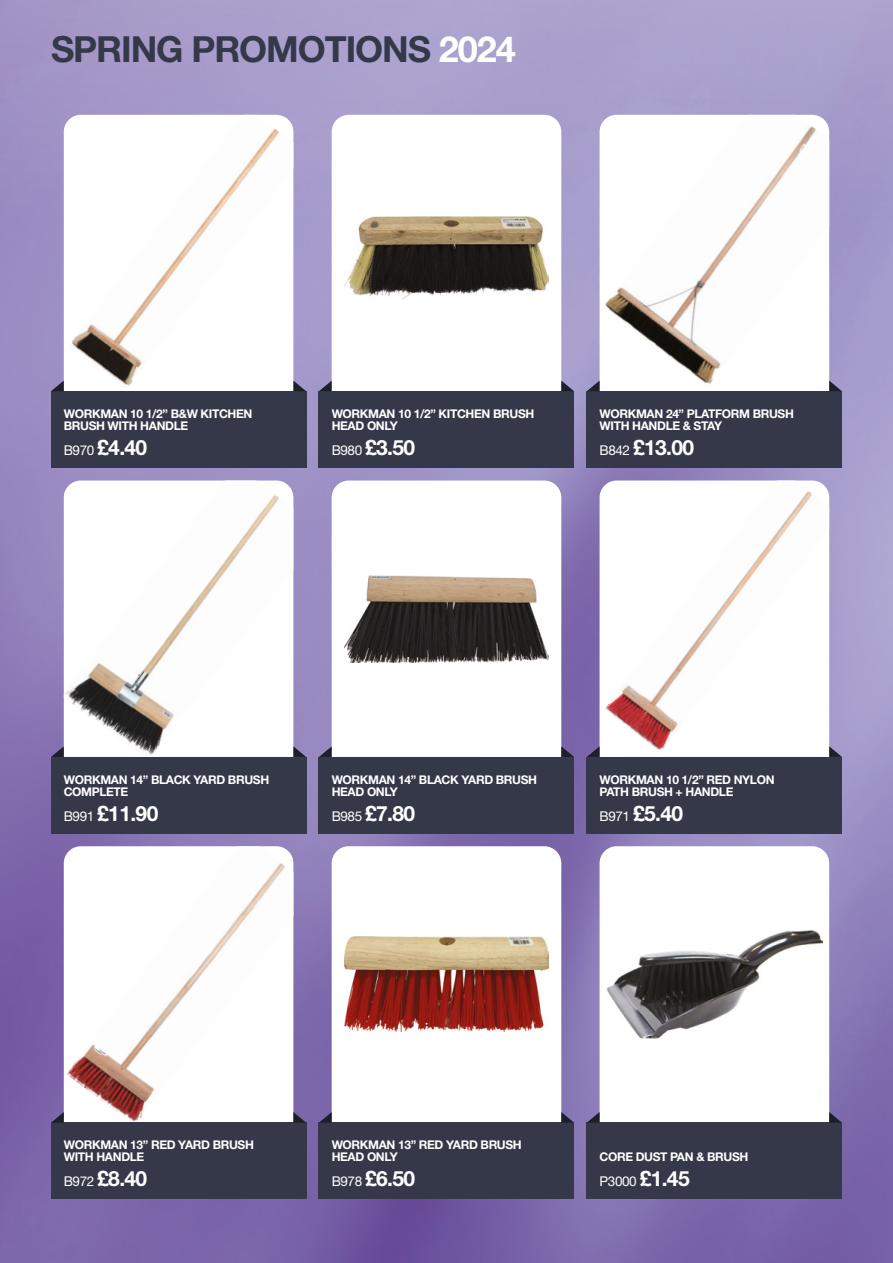
<style>
.page{position:relative;width:893px;height:1263px;background:#fff}
.page>*{position:absolute;margin:0;border:0;box-sizing:border-box;transform-origin:0 0}
.t1{font:700 36px "Helvetica Neue";letter-spacing:-.03em;color:#343848}
.t2{font:700 21px "Helvetica Neue";letter-spacing:-.03em;color:#fff}
.t3{font:13.5px "Helvetica Neue";letter-spacing:-.03em;color:#fff}
.t4{font:700 12px/12px "Helvetica Neue";letter-spacing:-.03em;color:#fff}
.s1{color:#fff}
.s2{font-weight:400;font-size:13.5px}
.s3{font-weight:700;font-size:21px}
</style>
<div class="page">
<img style="left:0;top:0;width:893px;height:1263px">
<svg style="left:64px;top:115px;width:229px;height:276px"></svg>
<img style="left:69px;top:115px;width:224px;height:274px">
<div style="left:51px;top:391px;width:255px;height:77px;background:#343848"></div>
<svg style="left:293px;top:381px;width:13px;height:10px"></svg>
<svg style="left:51px;top:381px;width:13px;height:10px"></svg>
<svg style="left:332px;top:846px;width:229px;height:277px"></svg>
<img style="left:344px;top:937px;width:205px;height:95px">
<div style="left:319px;top:1123px;width:255px;height:76px;background:#343848"></div>
<svg style="left:561px;top:1112px;width:13px;height:11px"></svg>
<svg style="left:319px;top:1112px;width:13px;height:11px"></svg>
<svg style="left:600px;top:115px;width:229px;height:276px"></svg>
<img style="left:603px;top:115px;width:226px;height:272px">
<div style="left:587px;top:391px;width:255px;height:77px;background:#343848"></div>
<svg style="left:829px;top:381px;width:13px;height:10px"></svg>
<svg style="left:587px;top:381px;width:13px;height:10px"></svg>
<svg style="left:332px;top:115px;width:229px;height:276px"></svg>
<img style="left:344px;top:211px;width:205px;height:88px">
<div style="left:319px;top:391px;width:255px;height:77px;background:#343848"></div>
<svg style="left:561px;top:381px;width:13px;height:10px"></svg>
<svg style="left:319px;top:381px;width:13px;height:10px"></svg>
<img style="left:64px;top:480px;width:229px;height:277px">
<div style="left:51px;top:757px;width:255px;height:76px;background:#343848"></div>
<svg style="left:293px;top:746px;width:13px;height:11px"></svg>
<svg style="left:51px;top:746px;width:13px;height:11px"></svg>
<svg style="left:600px;top:480px;width:229px;height:277px"></svg>
<img style="left:604px;top:480px;width:225px;height:273px">
<div style="left:587px;top:757px;width:255px;height:76px;background:#343848"></div>
<svg style="left:829px;top:746px;width:13px;height:11px"></svg>
<svg style="left:587px;top:746px;width:13px;height:11px"></svg>
<img style="left:66px;top:846px;width:227px;height:277px">
<div style="left:51px;top:1123px;width:255px;height:76px;background:#343848"></div>
<svg style="left:293px;top:1112px;width:13px;height:11px"></svg>
<svg style="left:51px;top:1112px;width:13px;height:11px"></svg>
<svg style="left:332px;top:480px;width:229px;height:277px"></svg>
<img style="left:344px;top:575px;width:205px;height:87px">
<div style="left:319px;top:757px;width:255px;height:76px;background:#343848"></div>
<svg style="left:561px;top:746px;width:13px;height:11px"></svg>
<svg style="left:319px;top:746px;width:13px;height:11px"></svg>
<svg style="left:600px;top:846px;width:229px;height:277px"></svg>
<img style="left:606px;top:930px;width:216px;height:109px">
<div style="left:587px;top:1123px;width:255px;height:76px;background:#343848"></div>
<svg style="left:829px;top:1112px;width:13px;height:11px"></svg>
<svg style="left:587px;top:1112px;width:13px;height:11px"></svg>
<h1 class="t1" style="left:51px;top:27px;width:466px">SPRING PROMOTIONS <span class="s1">2024</span></h1>
<p class="t4" style="left:64px;top:407px;width:190px">WORKMAN 10 1/2” B&amp;W KITCHEN<br>BRUSH WITH HANDLE</p>
<h2 class="t2" style="left:64px;top:434px;width:85px"><span class="s2">B970</span> £4.40</h2>
<p class="t4" style="left:332px;top:407px;width:204px">WORKMAN 10 1/2” KITCHEN BRUSH<br>HEAD ONLY</p>
<h2 class="t2" style="left:332px;top:434px;width:85px"><span class="s2">B980</span> £3.50</h2>
<p class="t4" style="left:600px;top:407px;width:196px">WORKMAN 24” PLATFORM BRUSH<br>WITH HANDLE &amp; STAY</p>
<h2 class="t2" style="left:600px;top:434px;width:96px"><span class="s2">B842</span> £13.00</h2>
<p class="t4" style="left:64px;top:773px;width:207px">WORKMAN 14” BLACK YARD BRUSH<br>COMPLETE</p>
<h2 class="t2" style="left:64px;top:800px;width:96px"><span class="s2">B991</span> £11.90</h2>
<p class="t4" style="left:332px;top:773px;width:207px">WORKMAN 14” BLACK YARD BRUSH<br>HEAD ONLY</p>
<h2 class="t2" style="left:332px;top:800px;width:85px"><span class="s2">B985</span> £7.80</h2>
<p class="t4" style="left:600px;top:773px;width:176px">WORKMAN 10 1/2” RED NYLON<br>PATH BRUSH + HANDLE</p>
<h2 class="t2" style="left:600px;top:800px;width:85px"><span class="s2">B971</span> £5.40</h2>
<p class="t4" style="left:64px;top:1139px;width:192px">WORKMAN 13” RED YARD BRUSH<br>WITH HANDLE</p>
<h2 class="t2" style="left:64px;top:1166px;width:85px"><span class="s2">B972</span> £8.40</h2>
<p class="t4" style="left:332px;top:1139px;width:192px">WORKMAN 13” RED YARD BRUSH<br>HEAD ONLY</p>
<h2 class="t2" style="left:332px;top:1166px;width:85px"><span class="s2">B978</span> £6.50</h2>
<p class="t4" style="left:600px;top:1151px;width:150px">CORE DUST PAN &amp; BRUSH</p>
<p class="t3" style="left:600px;top:1173px;width:92px">P3000 <span class="s3">£1.45</span></p>
</div>
